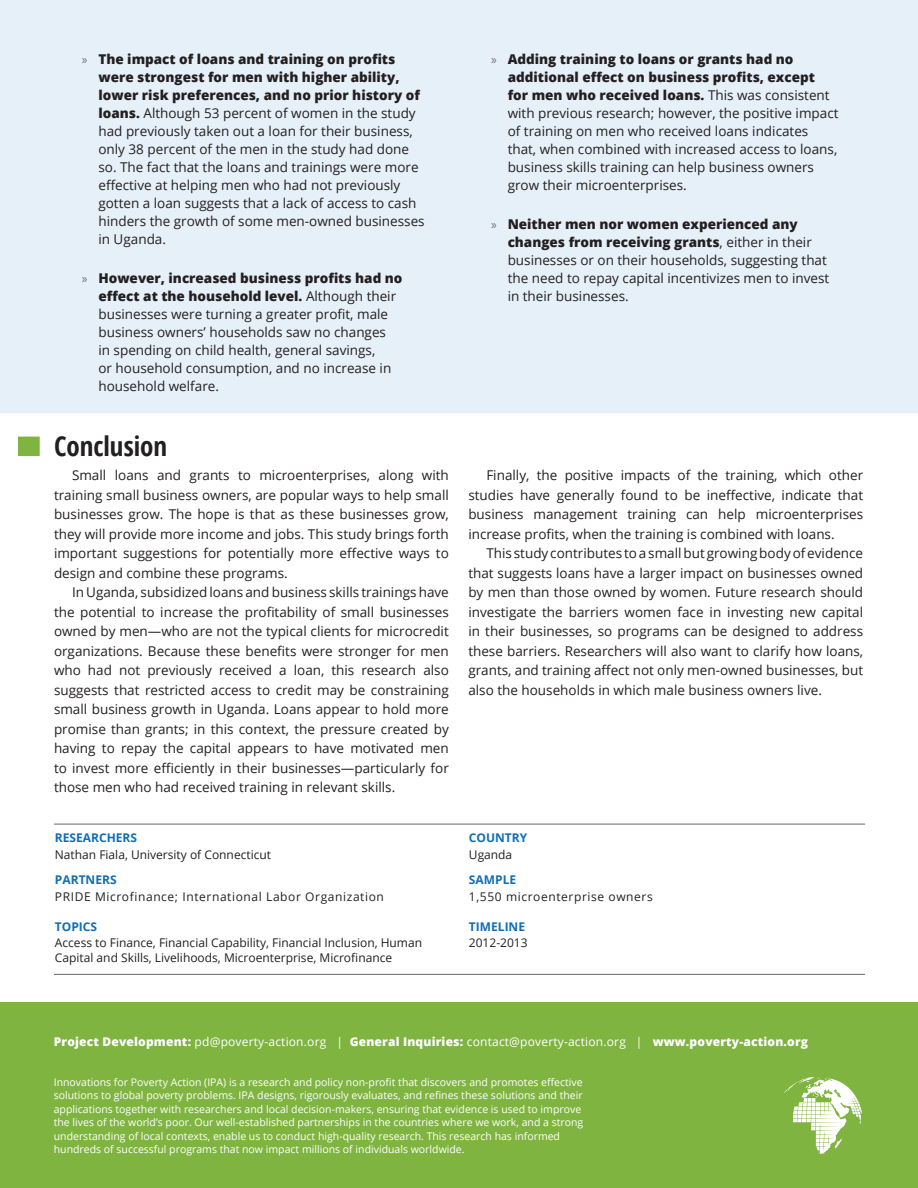
<style>
.page{position:relative;width:918px;height:1188px;background:#fff}
.page>*{position:absolute;margin:0;border:0;box-sizing:border-box;transform-origin:0 0}
.dfgfdg{font:700 condensed 27px "Open Sans";color:#231f20}
.Columns_Body{font:13.5px/18px "Open Sans";color:#231f20}
.box_text{font:12px/15px "Open Sans";color:#231f20}
.t1{font:800 12px "Open Sans";letter-spacing:.015em;color:#fff}
.box_text-2{font:12px "Open Sans";letter-spacing:.05em;color:#231f20}
.box_heading{font:700 12px "Open Sans";color:#0f6eb8}
.box_text-3{font:700 12px "Open Sans";color:#0f6eb8}
.t2{font:10.5px/13.5px "Open Sans";color:#fff}
.s1{font-family:"Myriad Pro";color:#6c6d70}
.s2{font-weight:800}
.s3{font-weight:400}
</style>
<div class="page">
<div style="left:0;top:1002px;width:918px;height:186px;background:#7fb440"></div>
<svg style="left:784px;top:1077px;width:78px;height:77px"></svg>
<div style="left:0;top:0;width:918px;height:413px;background:#e6f0f9"></div>
<div style="left:18px;top:437px;width:22px;height:19px;background:#7fb440"></div>
<hr style="left:54px;top:824px;width:811px;height:1px;background:#000">
<hr style="left:54px;top:974px;width:811px;height:1px;background:#000">
<p class="Columns_Body" style="left:98px;top:50px;width:328px;text-indent:-16px"><span class="s1">»</span> <span class="s2">The impact of loans and training on profits were strongest for men with higher ability, lower risk preferences, and no prior history of loans.</span> Although 53 percent of women in the study had previously taken out a loan for their business, only 38 percent of the men in the study had done so. The fact that the loans and trainings were more effective at helping men who had not previously gotten a loan suggests that a lack of access to cash hinders the growth of some men-owned businesses in Uganda.</p>
<p class="Columns_Body" style="left:98px;top:269px;width:306px;text-indent:-16px"><span class="s1">»</span> <span class="s2">However, increased business profits had no effect at the household level.</span> Although their businesses were turning a greater profit, male business owners’ households saw no changes<br>in spending on child health, general savings,<br>or household consumption, and no increase in household welfare.</p>
<p class="dfgfdg" style="left:54px;top:427px;width:115px">Conclusion</p>
<p class="Columns_Body" style="left:54px;top:465px;width:396px;line-height:19.5px;text-align:justify;text-indent:18px">Small loans and grants to microenterprises, along with training small business owners, are popular ways to help small businesses grow. The hope is that as these businesses grow, they will provide more income and jobs. This study brings forth important suggestions for potentially more effective ways to design and combine these programs.</p>
<p class="Columns_Body" style="left:54px;top:582px;width:396px;line-height:19.5px;text-align:justify;text-indent:18px">In Uganda, subsidized loans and business skills trainings have the potential to increase the profitability of small businesses owned by men—who are not the typical clients for microcredit organizations. Because these benefits were stronger for men who had not previously received a loan, this research also suggests that restricted access to credit may be constraining small business growth in Uganda. Loans appear to hold more promise than grants; in this context, the pressure created by having to repay the capital appears to have motivated men to invest more efficiently in their businesses—particularly for those men who had received training in relevant skills.</p>
<p class="box_heading" style="left:55px;top:829px;width:84px">RESEARCHERS</p>
<p class="box_text" style="left:55px;top:846px;width:218px">Nathan Fiala, University of Connecticut</p>
<p class="box_heading" style="left:55px;top:871px;width:63px">PARTNERS</p>
<p class="box_text-2" style="left:55px;top:888px;width:331px">PRIDE Microfinance; International Labor Organization</p>
<p class="box_heading" style="left:55px;top:918px;width:44px">TOPICS</p>
<p class="box_text" style="left:55px;top:935px;width:369px">Access to Finance, Financial Capability, Financial Inclusion, Human<br>Capital and Skills, Livelihoods, Microenterprise, Microfinance</p>
<p class="Columns_Body" style="left:508px;top:50px;width:332px;text-indent:-16px"><span class="s1">»</span> <span class="s2">Adding training to loans or grants had no additional effect on business profits, except for men who received loans.</span> This was consistent with previous research; however, the positive impact of training on men who received loans indicates that, when combined with increased access to loans, business skills training can help business owners grow their microenterprises.</p>
<p class="Columns_Body" style="left:508px;top:215px;width:323px;text-indent:-16px"><span class="s1">»</span> <span class="s2">Neither men nor women experienced any changes from receiving grants</span>, either in their businesses or on their households, suggesting that the need to repay capital incentivizes men to invest in their businesses.</p>
<p class="Columns_Body" style="left:468px;top:465px;width:396px;line-height:19.5px;text-align:justify;text-indent:18px">Finally, the positive impacts of the training, which other studies have generally found to be ineffective, indicate that business management training can help microenterprises increase profits, when the training is combined with loans.</p>
<p class="Columns_Body" style="left:468px;top:543px;width:396px;line-height:19.5px;text-align:justify;text-indent:18px">This study contributes to a small but growing body of evidence that suggests loans have a larger impact on businesses owned by men than those owned by women. Future research should investigate the barriers women face in investing new capital in their businesses, so programs can be designed to address these barriers. Researchers will also want to clarify how loans, grants, and training affect not only men-owned businesses, but also the households in which male business owners live.</p>
<p class="box_heading" style="left:469px;top:829px;width:60px">COUNTRY</p>
<p class="box_text" style="left:469px;top:846px;width:45px">Uganda</p>
<p class="box_heading" style="left:469px;top:871px;width:49px">SAMPLE</p>
<p class="box_text-2" style="left:469px;top:888px;width:185px">1,550 microenterprise owners</p>
<p class="box_text-3" style="left:469px;top:918px;width:58px">TIMELINE</p>
<p class="box_text" style="left:469px;top:935px;width:60px">2012-2013</p>
<p class="t1" style="left:54px;top:1032px;width:756px">Project Development: <span class="s3">pd@poverty-action.org |</span> General Inquiries: <span class="s3">contact@poverty-action.org |</span> www.poverty-action.org</p>
<p class="t2" style="left:54px;top:1075px;width:531px">Innovations for Poverty Action (IPA) is a research and policy non-profit that discovers and promotes effective solutions to global poverty problems. IPA designs, rigorously evaluates, and refines these solutions and their applications together with researchers and local decision-makers, ensuring that evidence is used to improve the lives of the world’s poor. Our well-established partnerships in the countries where we work, and a strong understanding of local contexts, enable us to conduct high-quality research. This research has informed hundreds of successful programs that now impact millions of individuals worldwide.</p>
</div>
